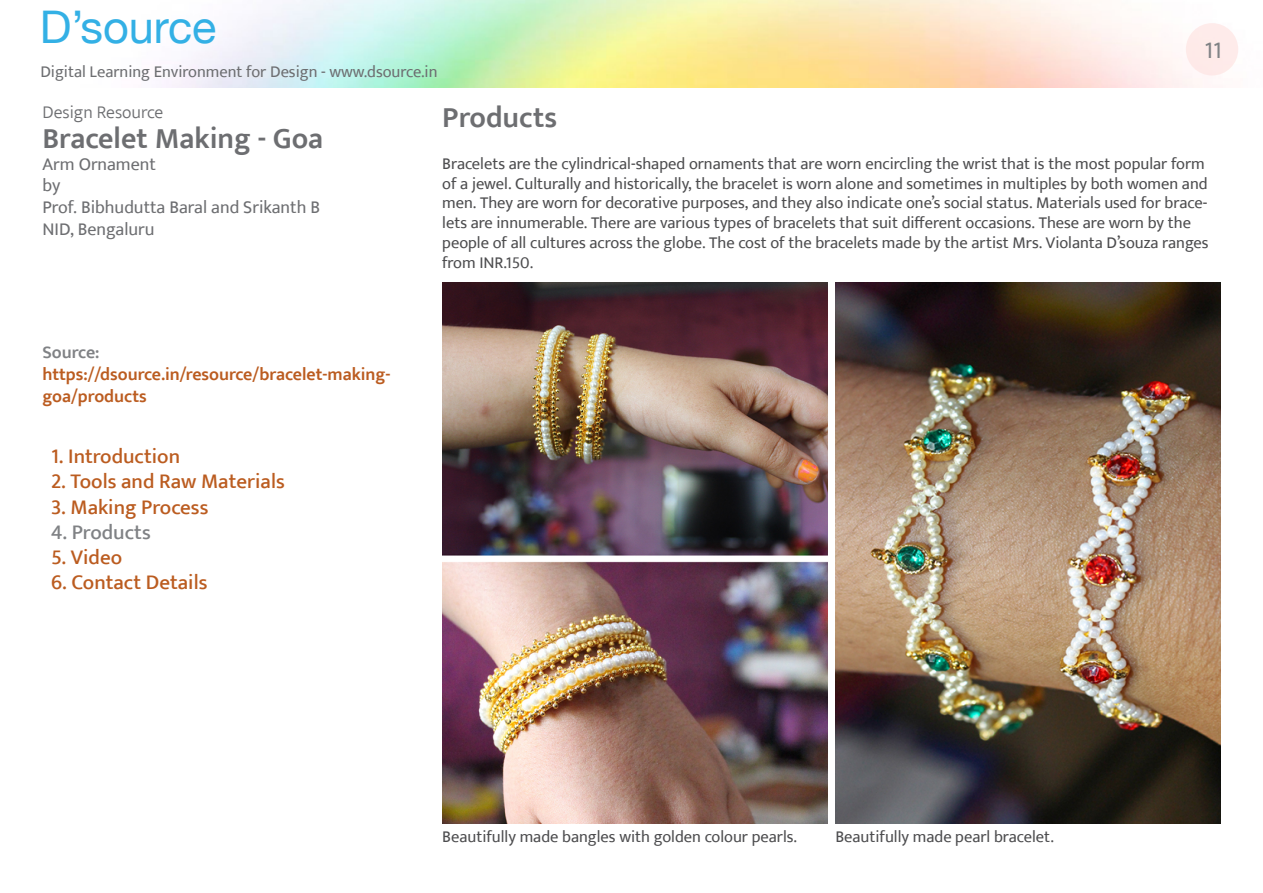
<style>
.page{position:relative;width:1263px;height:893px;background:#fff}
.page>*{position:absolute;margin:0;border:0;box-sizing:border-box;transform-origin:0 0}
.t1{font:45px "Helvetica Neue";color:#33b0e5}
.t2{font:600 30px "Ek Mukta";color:#6d6e71}
.t3{font:24px "Ek Mukta";color:#808285}
.t4{font:500 21px "Ek Mukta";color:#bb5c20}
.t5{font:500 21px "Ek Mukta";color:#808285}
.t6{font:18px/21.6px "Ek Mukta";color:#6d6e71}
.t7{font:600 18px/21.6px "Ek Mukta";color:#bb5c20}
.t8{font:300 18px "Ek Mukta";color:#6d6e71}
.t9{font:600 18px "Ek Mukta";color:#808285}
.t10{font:16.5px/19.8px "Ek Mukta";color:#4d4d4f}
.t11{font:16.5px "Ek Mukta";color:#6d6e71}
</style>
<div class="page">
<div style="left:1186px;top:23px;width:52px;height:52px;background:#feebea;border-radius:50%"></div>
<img style="left:442px;top:282px;width:385px;height:542px">
<img style="left:835px;top:282px;width:385px;height:542px">
<h1 class="t1" style="left:40px;top:-6px;width:178px">D’source</h1>
<p class="t11" style="left:40px;top:62px;width:399px">Digital Learning Environment for Design - www.dsource.in</p>
<h3 class="t3" style="left:1204px;top:35px;width:19px">11</h3>
<p class="t8" style="left:43px;top:101px;width:122px">Design Resource</p>
<h2 class="t2" style="left:43px;top:120px;width:282px">Bracelet Making - Goa</h2>
<p class="t6" style="left:43px;top:153px;width:279px">Arm Ornament<br>by<br>Prof. Bibhudutta Baral and Srikanth B<br>NID, Bengaluru</p>
<p class="t9" style="left:43px;top:342px;width:59px">Source:</p>
<p class="t7" style="left:43px;top:363px;width:350px">https://dsource.in/resource/bracelet-making&shy;goa/products</p>
<p class="t4" style="left:51px;top:444px;width:131px">1. Introduction</p>
<p class="t4" style="left:51px;top:469px;width:235px">2. Tools and Raw Materials</p>
<p class="t4" style="left:51px;top:494px;width:159px">3. Making Process</p>
<p class="t5" style="left:51px;top:519px;width:101px">4. Products</p>
<p class="t4" style="left:51px;top:544px;width:73px">5. Video</p>
<p class="t4" style="left:51px;top:570px;width:158px">6. Contact Details</p>
<h2 class="t2" style="left:442px;top:100px;width:116px">Products</h2>
<p class="t10" style="left:442px;top:153px;width:768px">Bracelets are the cylindrical-shaped ornaments that are worn encircling the wrist that is the most popular form of a jewel. Culturally and historically, the bracelet is worn alone and sometimes in multiples by both women and men. They are worn for decorative purposes, and they also indicate one’s social status. Materials used for brace&shy;lets are innumerable. There are various types of bracelets that suit different occasions. These are worn by the people of all cultures across the globe. The cost of the bracelets made by the artist Mrs. Violanta D’souza ranges from INR.150.</p>
<p class="t10" style="left:442px;top:827px;width:356px">Beautifully made bangles with golden colour pearls.</p>
<p class="t10" style="left:835px;top:827px;width:220px">Beautifully made pearl bracelet.</p>
</div>
